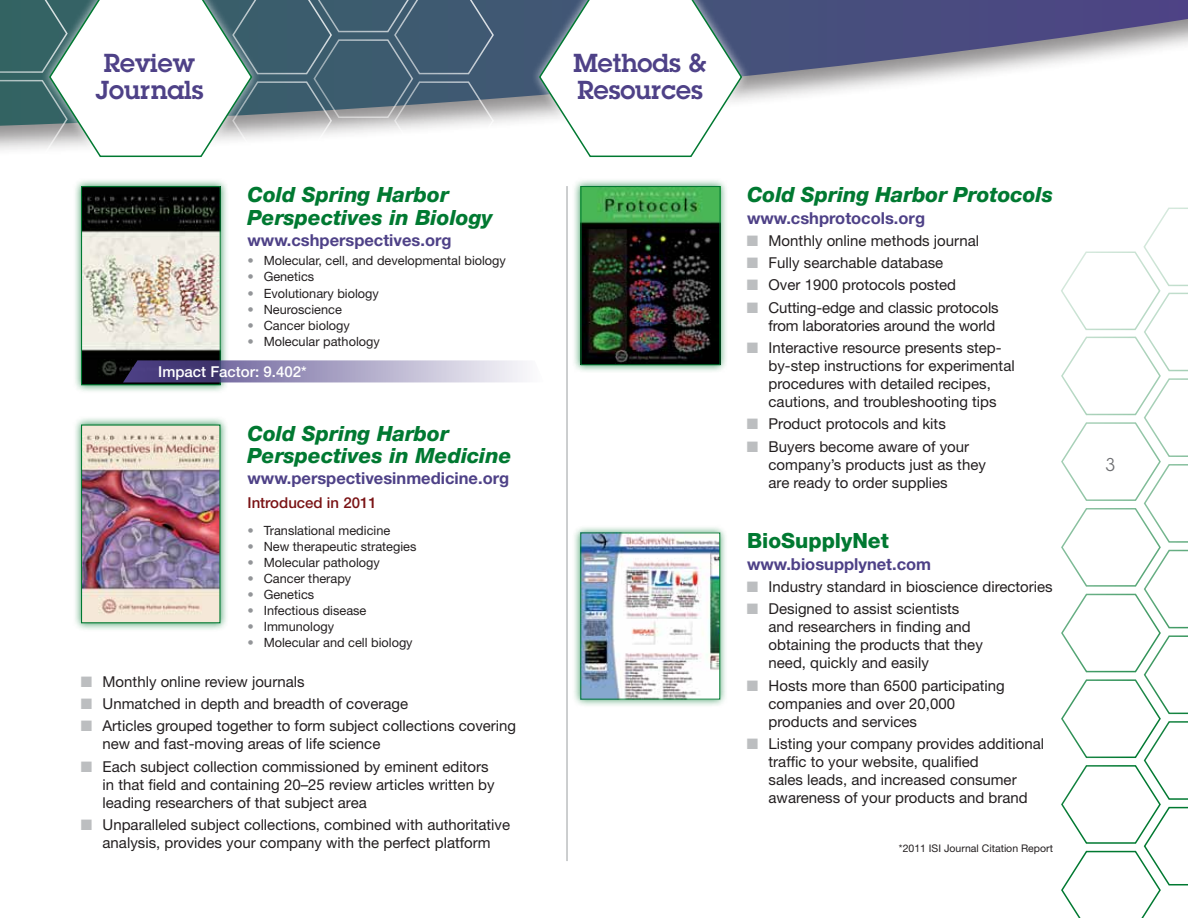
<style>
.page{position:relative;width:1188px;height:918px;background:#fff}
.page>*{position:absolute;margin:0;border:0;box-sizing:border-box;transform-origin:0 0}
.t1{font:600 25.5px/27px "Lubalin Graph";color:#4e4187;text-align:center}
.t2{font:italic 800 21px/22.5px "Helvetica Neue";color:#007931}
.t3{font:800 21px "Helvetica Neue";color:#007931}
.t4{font:18px "Lubalin Graph";color:#6d6e71}
.t5{font:700 16.5px "Helvetica Neue";color:#4e4187}
.t6{font:15px/18px "Helvetica Neue";color:#231f20}
.t7{font:500 15px "Helvetica Neue";color:#fff}
.t8{font:500 15px "Helvetica Neue";color:#7a1315}
.t9{font:12.75px "Helvetica Neue";color:#231f20}
.t10{font:10.5px "Helvetica Neue";color:#231f20}
.s1{color:#939598}
.s2{color:#bcbec0}
</style>
<div class="page">
<svg style="left:495px;top:0;width:693px;height:123px"></svg>
<svg style="left:1143px;top:207px;width:45px;height:679px"></svg>
<svg style="left:1061px;top:251px;width:101px;height:667px"></svg>
<svg style="left:0;top:0;width:495px;height:158px"></svg>
<div style="left:529px;top:0;width:221px;height:167px;background:#fff;opacity:.75"></div>
<svg style="left:538px;top:0;width:205px;height:158px"></svg>
<div style="left:73px;top:178px;width:156px;height:216px;background:#007931;opacity:.75"></div>
<img style="left:83px;top:188px;width:136px;height:195px">
<div style="left:81px;top:186px;width:140px;height:199px;border:1px solid #007931"></div>
<div style="left:73px;top:416px;width:156px;height:216px;background:#007931;opacity:.75"></div>
<img style="left:83px;top:427px;width:135px;height:194px">
<div style="left:81px;top:425px;width:139px;height:198px;border:1px solid #007931"></div>
<div style="left:572px;top:178px;width:157px;height:195px;background:#007931;opacity:.75"></div>
<img style="left:583px;top:188px;width:136px;height:175px">
<div style="left:581px;top:186px;width:140px;height:179px;border:1px solid #007931"></div>
<div style="left:572px;top:524px;width:156px;height:183px;background:#007931;opacity:.75"></div>
<img style="left:583px;top:535px;width:135px;height:162px">
<hr style="left:566px;top:186px;width:2px;height:675px;background:#bcbec0">
<svg style="left:123px;top:360px;width:402px;height:22px;background:#9992b5"></svg>
<h1 class="t1" style="left:96px;top:49px;width:110px">Review<br>Journals</h1>
<h1 class="t1" style="left:573px;top:49px;width:135px;text-align:left">Methods &amp;<br>Resources</h1>
<h2 class="t2" style="left:248px;top:183px;width:247px">Cold Spring Harbor<br>Perspectives in Biology</h2>
<p class="t5" style="left:248px;top:230px;width:206px">www.cshperspectives.org</p>
<p class="t9" style="left:248px;top:253px;width:260px"><span class="s1">•</span> Molecular, cell, and developmental biology</p>
<p class="t9" style="left:248px;top:269px;width:68px"><span class="s1">•</span> Genetics</p>
<p class="t9" style="left:248px;top:285px;width:133px"><span class="s1">•</span> Evolutionary biology</p>
<p class="t9" style="left:248px;top:301px;width:96px"><span class="s1">•</span> Neuroscience</p>
<p class="t9" style="left:248px;top:318px;width:104px"><span class="s1">•</span> Cancer biology</p>
<p class="t9" style="left:248px;top:334px;width:134px"><span class="s1">•</span> Molecular pathology</p>
<p class="t7" style="left:158px;top:363px;width:150px">Impact Factor: 9.402*</p>
<h2 class="t2" style="left:248px;top:422px;width:266px">Cold Spring Harbor<br>Perspectives in Medicine</h2>
<p class="t5" style="left:248px;top:468px;width:263px">www.perspectivesinmedicine.org</p>
<p class="t8" style="left:248px;top:493px;width:131px">Introduced in 2011</p>
<p class="t9" style="left:248px;top:523px;width:144px"><span class="s1">•</span> Translational medicine</p>
<p class="t9" style="left:248px;top:539px;width:170px"><span class="s1">•</span> New therapeutic strategies</p>
<p class="t9" style="left:248px;top:555px;width:134px"><span class="s1">•</span> Molecular pathology</p>
<p class="t9" style="left:248px;top:571px;width:105px"><span class="s1">•</span> Cancer therapy</p>
<p class="t9" style="left:248px;top:587px;width:68px"><span class="s1">•</span> Genetics</p>
<p class="t9" style="left:248px;top:603px;width:120px"><span class="s1">•</span> Infectious disease</p>
<p class="t9" style="left:248px;top:619px;width:88px"><span class="s1">•</span> Immunology</p>
<p class="t9" style="left:248px;top:635px;width:167px"><span class="s1">•</span> Molecular and cell biology</p>
<p class="t6" style="left:81px;top:672px;width:225px"><span class="s2">■</span> Monthly online review journals</p>
<p class="t6" style="left:81px;top:695px;width:329px"><span class="s2">■</span> Unmatched in depth and breadth of coverage</p>
<p class="t6" style="left:103px;top:717px;width:415px;text-indent:-22px"><span class="s2">■</span> Articles grouped together to form subject collections covering new and fast-moving areas of life science</p>
<p class="t6" style="left:103px;top:757px;width:393px;text-indent:-22px"><span class="s2">■</span> Each subject collection commissioned by eminent editors in that field and containing 20–25 review articles written by leading researchers of that subject area</p>
<p class="t6" style="left:81px;top:816px;width:431px;text-align:center"><span class="s2">■</span> Unparalleled subject collections, combined with authoritative analysis, provides your company with the perfect platform</p>
<h2 class="t2" style="left:747px;top:183px;width:308px">Cold Spring Harbor Protocols</h2>
<p class="t5" style="left:747px;top:207px;width:180px">www.cshprotocols.org</p>
<p class="t6" style="left:747px;top:231px;width:234px"><span class="s2">■</span> Monthly online methods journal</p>
<p class="t6" style="left:747px;top:254px;width:198px"><span class="s2">■</span> Fully searchable database</p>
<p class="t6" style="left:747px;top:276px;width:211px"><span class="s2">■</span> Over 1900 protocols posted</p>
<p class="t6" style="left:747px;top:298px;width:253px;text-align:right"><span class="s2">■</span> Cutting-edge and classic protocols from laboratories around the world</p>
<p class="t6" style="left:769px;top:339px;width:248px;text-indent:-22px"><span class="s2">■</span> Interactive resource presents step&shy;by-step instructions for experimental procedures with detailed recipes, cautions, and troubleshooting tips</p>
<p class="t6" style="left:747px;top:415px;width:200px"><span class="s2">■</span> Product protocols and kits</p>
<p class="t6" style="left:769px;top:437px;width:219px;text-indent:-22px"><span class="s2">■</span> Buyers become aware of your company’s products just as they are ready to order supplies</p>
<h2 class="t3" style="left:747px;top:528px;width:143px">BioSupplyNet</h2>
<p class="t5" style="left:747px;top:554px;width:186px">www.biosupplynet.com</p>
<p class="t6" style="left:747px;top:577px;width:307px"><span class="s2">■</span> Industry standard in bioscience directories</p>
<p class="t6" style="left:769px;top:600px;width:216px;text-indent:-22px"><span class="s2">■</span> Designed to assist scientists and researchers in finding and obtaining the products that they need, quickly and easily</p>
<p class="t6" style="left:769px;top:676px;width:238px;text-indent:-22px"><span class="s2">■</span> Hosts more than 6500 participating companies and over 20,000 products and services</p>
<p class="t6" style="left:769px;top:734px;width:277px;text-indent:-22px"><span class="s2">■</span> Listing your company provides additional traffic to your website, qualified<br>sales leads, and increased consumer awareness of your products and brand</p>
<p class="t10" style="left:899px;top:842px;width:156px">*2011 ISI Journal Citation Report</p>
<p class="t4" style="left:1105px;top:453px;width:12px">3</p>
</div>
